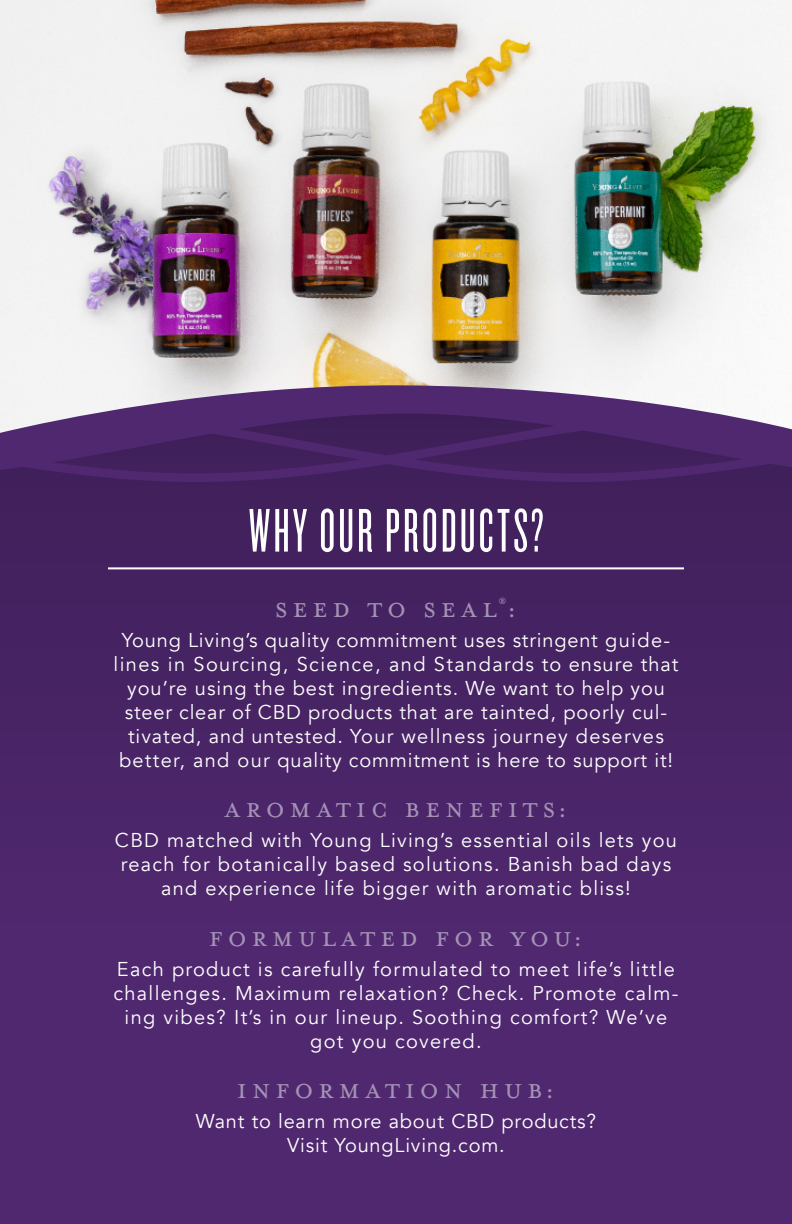
<style>
.page{position:relative;width:792px;height:1224px;background:#fff}
.page>*{position:absolute;margin:0;border:0;box-sizing:border-box;transform-origin:0 0}
.t1{font:64px "Knockout 26 Junior Flywght";letter-spacing:.05em;color:#fff}
.t2{font:32px "Mrs Eaves All Small Caps OT";letter-spacing:.15em;color:#a492b5}
.t3{font:20px/24px "Avenir";letter-spacing:.065em;color:#fff;text-align:center}
.t4{font:20px/24px "Avenir";letter-spacing:.045em;color:#fff;text-align:center}
.t5{font:20px/24px "Avenir";letter-spacing:.04em;color:#fff;text-align:center}
</style>
<div class="page">
<div style="left:0;top:0;width:792px;height:1224px;background:linear-gradient(to right,#492567,#502870)"></div>
<img style="left:414px;top:433px;width:329px;height:31px">
<img style="left:52px;top:434px;width:308px;height:30px">
<img style="left:238px;top:433px;width:317px;height:22px">
<img style="left:0;top:464px;width:492px;height:18px">
<img style="left:492px;top:464px;width:300px;height:503px">
<img style="left:0;top:0;width:792px;height:433px">
<hr style="left:108px;top:567px;width:576px;height:2px;background:#fff">
<p class="t1" style="left:249px;top:495px;width:296px">WHY OUR PRODUCTS?</p>
<p class="t2" style="left:275px;top:590px;width:244px">Seed to Seal<sup>®</sup>:</p>
<p class="t4" style="left:114px;top:628px;width:566px">Young Living’s quality commitment uses stringent guide&shy;lines in Sourcing, Science, and Standards to ensure that you’re using the best ingredients. We want to help you steer clear of CBD products that are tainted, poorly cul&shy;tivated, and untested. Your wellness journey deserves better, and our quality commitment is here to support it!</p>
<p class="t2" style="left:224px;top:790px;width:345px">Aromatic benefits:</p>
<p class="t3" style="left:115px;top:829px;width:564px">CBD matched with Young Living’s essential oils lets you reach for botanically based solutions. Banish bad days and experience life bigger with aromatic bliss!</p>
<p class="t2" style="left:209px;top:919px;width:376px">Formulated for you:</p>
<p class="t3" style="left:114px;top:957px;width:566px">Each product is carefully formulated to meet life’s little challenges. Maximum relaxation? Check. Promote calm&shy;ing vibes? It’s in our lineup. Soothing comfort? We’ve got you covered.</p>
<p class="t2" style="left:237px;top:1071px;width:320px">Information hub:</p>
<p class="t5" style="left:196px;top:1109px;width:402px">Want to learn more about CBD products?<br>Visit YoungLiving.com.</p>
</div>
